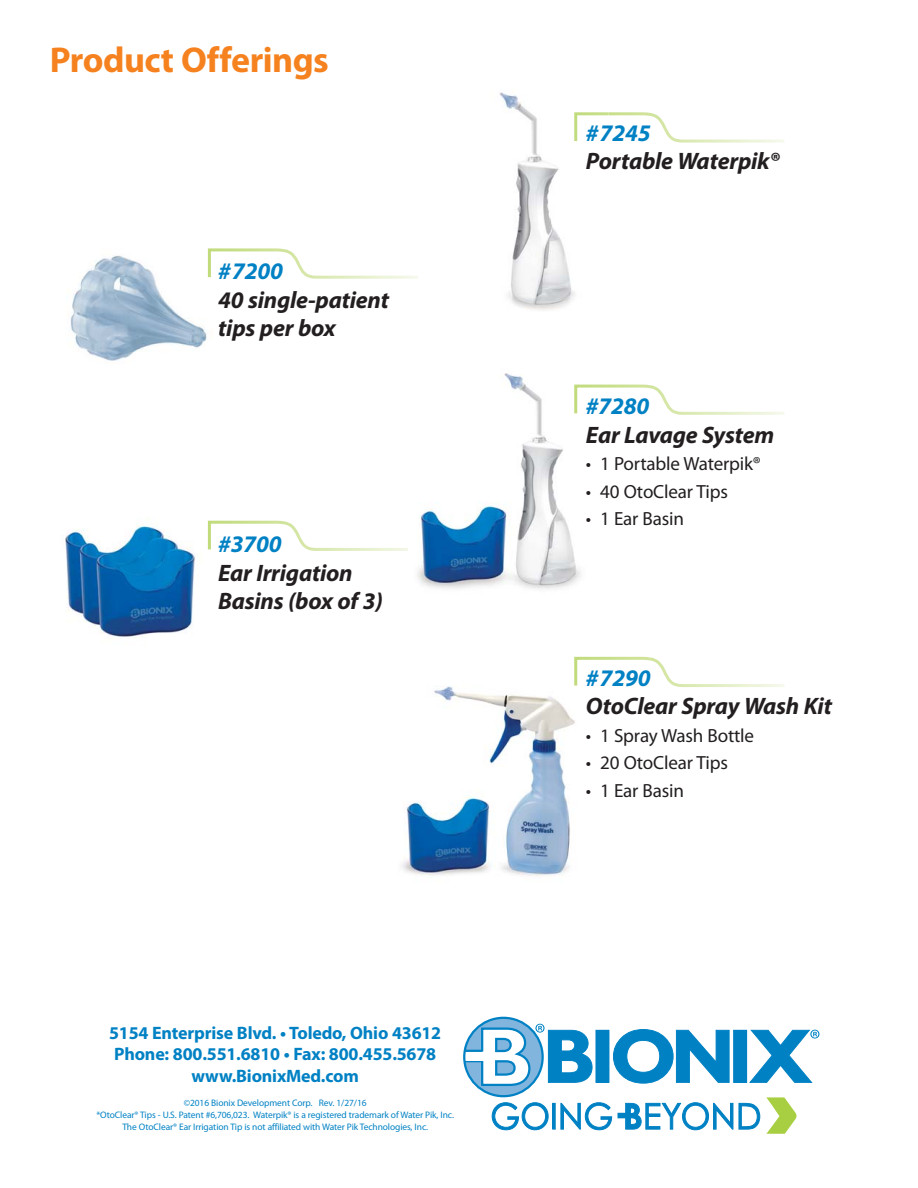
<style>
.page{position:relative;width:918px;height:1188px;background:#fff}
.page>*{position:absolute;margin:0;border:0;box-sizing:border-box;transform-origin:0 0}
.t1{font:700 36px "Myriad Pro";letter-spacing:-.015em;color:#f5821f}
.t2{font:italic 700 23.85px/28.7px "Myriad Pro";letter-spacing:-.01em;color:#231f20}
.t3{font:italic 700 23.85px "Myriad Pro";letter-spacing:-.01em;color:#0081c4}
.t4{font:19.05px "Myriad Pro";letter-spacing:-.01em;color:#231f20}
.t5{font:700 18px/21.6px "Myriad Pro";letter-spacing:-.01em;color:#0081c4;text-align:center}
.t6{font:9.45px/12px "Myriad Pro";letter-spacing:-.01em;color:#0081c4;text-align:center}
</style>
<div class="page">
<svg style="left:608px;top:112px;width:176px;height:31px"></svg>
<img style="left:65px;top:518px;width:143px;height:121px">
<svg style="left:208px;top:521px;width:200px;height:30px"></svg>
<svg style="left:492px;top:1102px;width:57px;height:28px"></svg>
<div style="left:553px;top:1103px;width:2px;height:26px;border:1px solid #0081c4"></div>
<svg style="left:560px;top:1102px;width:52px;height:28px"></svg>
<svg style="left:625px;top:1102px;width:135px;height:28px"></svg>
<svg style="left:766px;top:1097px;width:31px;height:37px"></svg>
<div style="left:618px;top:1113px;width:12px;height:5px;background:#0081c4"></div>
<svg style="left:464px;top:1018px;width:78px;height:78px"></svg>
<div style="left:463px;top:1017px;width:81px;height:80px;border:2px solid #0081c4;border-radius:50%"></div>
<div style="left:596px;top:1030px;width:13px;height:52px;background:#0081c4"></div>
<svg style="left:613px;top:1029px;width:117px;height:55px"></svg>
<div style="left:734px;top:1030px;width:13px;height:52px;background:#0081c4"></div>
<div style="left:733px;top:1030px;width:14px;height:53px;border:1px solid #0081c4"></div>
<svg style="left:465px;top:1024px;width:128px;height:63px"></svg>
<svg style="left:749px;top:1030px;width:70px;height:53px"></svg>
<img style="left:401px;top:686px;width:174px;height:190px">
<img style="left:499px;top:92px;width:76px;height:218px">
<img style="left:574px;top:112px;width:34px;height:29px">
<img style="left:417px;top:373px;width:164px;height:216px">
<img style="left:70px;top:255px;width:137px;height:106px">
<svg style="left:206px;top:248px;width:212px;height:32px"></svg>
<svg style="left:573px;top:383px;width:211px;height:33px"></svg>
<svg style="left:573px;top:656px;width:211px;height:33px"></svg>
<h1 class="t1" style="left:50px;top:46px;width:281px">Product Offerings</h1>
<h2 class="t3" style="left:218px;top:257px;width:66px">#7200</h2>
<h2 class="t2" style="left:218px;top:285px;width:172px">40 single-patient tips per box</h2>
<h2 class="t3" style="left:218px;top:530px;width:65px">#3700</h2>
<h2 class="t2" style="left:218px;top:558px;width:166px">Ear Irrigation<br>Basins (box of 3)</h2>
<h3 class="t5" style="left:109px;top:1023px;width:334px">5154 Enterprise Blvd. • Toledo, Ohio 43612<br>Phone: 800.551.6810 • Fax: 800.455.5678 www.BionixMed.com</h3>
<p class="t6" style="left:96px;top:1097px;width:359px">©2016 Bionix Development Corp. Rev. 1/27/16<br>*OtoClear® Tips - U.S. Patent #6,706,023. Waterpik® is a registered trademark of Water Pik, Inc.<br>The OtoClear® Ear Irrigation Tip is not affiliated with Water Pik Technologies, Inc.</p>
<h2 class="t3" style="left:586px;top:119px;width:66px">#7245</h2>
<h2 class="t2" style="left:586px;top:147px;width:195px">Portable Waterpik®</h2>
<h2 class="t3" style="left:586px;top:392px;width:65px">#7280</h2>
<h2 class="t2" style="left:586px;top:420px;width:190px">Ear Lavage System</h2>
<h3 class="t4" style="left:586px;top:457px;width:176px">• 1 Portable Waterpik®</h3>
<h3 class="t4" style="left:586px;top:484px;width:143px">• 40 OtoClear Tips</h3>
<h3 class="t4" style="left:586px;top:512px;width:100px">• 1 Ear Basin</h3>
<h2 class="t3" style="left:586px;top:664px;width:66px">#7290</h2>
<h2 class="t2" style="left:586px;top:692px;width:248px">OtoClear Spray Wash Kit</h2>
<h3 class="t4" style="left:586px;top:728px;width:170px">• 1 Spray Wash Bottle</h3>
<h3 class="t4" style="left:586px;top:756px;width:143px">• 20 OtoClear Tips</h3>
<h3 class="t4" style="left:586px;top:783px;width:100px">• 1 Ear Basin</h3>
</div>
